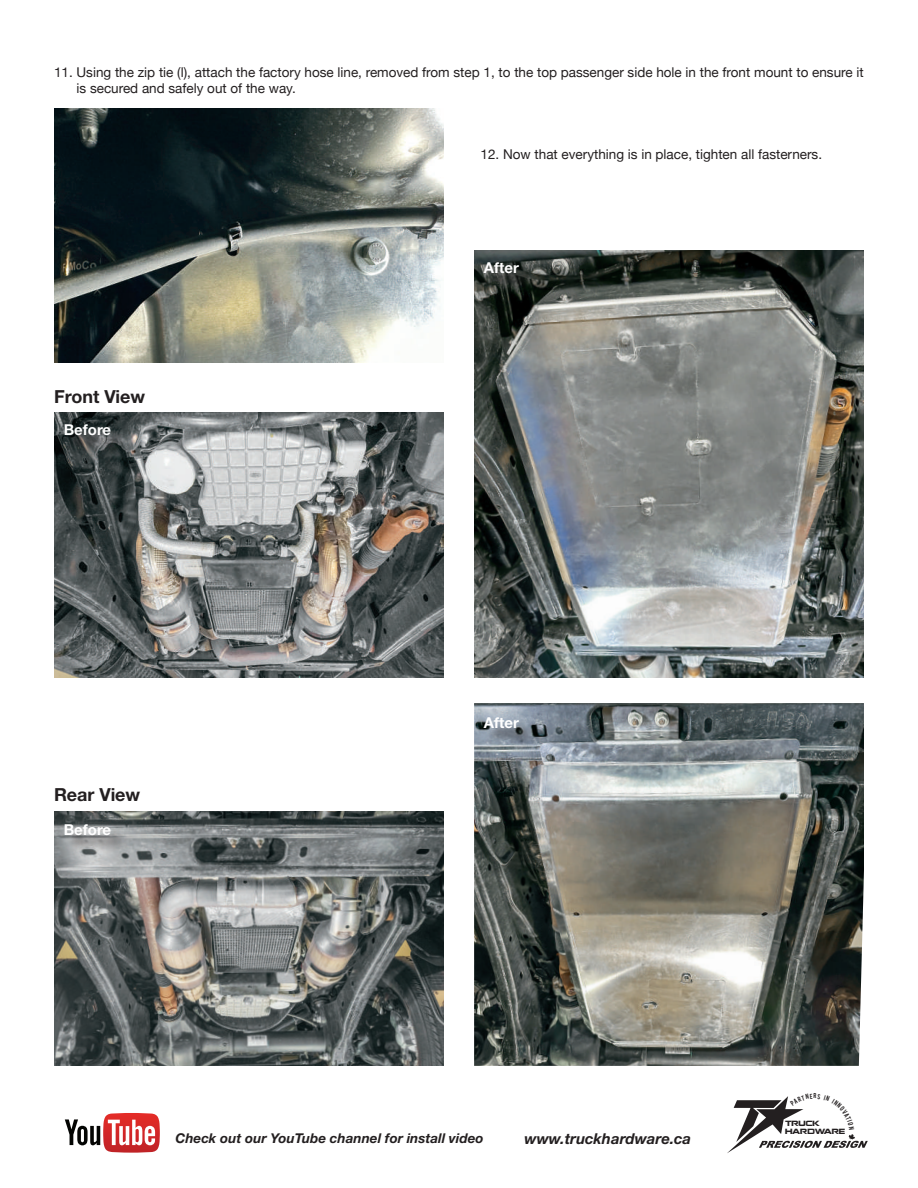
<style>
.page{position:relative;width:918px;height:1188px;background:#fff}
.page>*{position:absolute;margin:0;border:0;box-sizing:border-box;transform-origin:0 0}
.t1{font:700 18px "Helvetica Neue";color:#231f20}
.t2{font:700 15px "Helvetica Neue";color:#fff}
.t3{font:italic 700 15px "Helvetica Neue";color:#231f20}
.t4{font:13.5px/16.2px "Helvetica Neue";color:#231f20}
.t5{font:italic 700 13.5px "Helvetica Neue";color:#231f20}
.t6{font:6.75px "Nokianvirallinenkirjasin REGULAR";letter-spacing:-.02em;color:#231f20}
</style>
<div class="page">
<img style="left:474px;top:251px;width:390px;height:426px">
<div style="left:487px;top:265px;width:50px;height:27px;background:#231f20;opacity:.75"></div>
<img style="left:54px;top:812px;width:390px;height:254px">
<div style="left:67px;top:826px;width:62px;height:27px;background:#231f20;opacity:.75"></div>
<img style="left:54px;top:108px;width:390px;height:255px">
<img style="left:54px;top:412px;width:390px;height:265px">
<div style="left:67px;top:426px;width:62px;height:28px;background:#231f20;opacity:.75"></div>
<img style="left:474px;top:703px;width:390px;height:363px">
<div style="left:487px;top:720px;width:50px;height:27px;background:#231f20;opacity:.75"></div>
<svg style="left:65px;top:1113px;width:95px;height:40px"></svg>
<svg style="left:727px;top:1096px;width:141px;height:57px"></svg>
<p class="t4" style="left:77px;top:64px;width:789px;text-indent:-23px">11. Using the zip tie (l), attach the factory hose line, removed from step 1, to the top passenger side hole in the front mount to ensure it is secured and safely out of the way.</p>
<p class="t4" style="left:481px;top:146px;width:343px">12. Now that everything is in place, tighten all fasterners.</p>
<h1 class="t1" style="left:54px;top:385px;width:93px">Front View</h1>
<p class="t2" style="left:64px;top:420px;width:49px">Before</p>
<h1 class="t1" style="left:54px;top:784px;width:88px">Rear View</h1>
<p class="t2" style="left:64px;top:820px;width:49px">Before</p>
<p class="t2" style="left:484px;top:258px;width:36px">After</p>
<p class="t2" style="left:484px;top:713px;width:36px">After</p>
<p class="t5" style="left:175px;top:1130px;width:310px">Check out our YouTube channel for install video</p>
<p class="t3" style="left:524px;top:1130px;width:168px">www.truckhardware.ca</p>
<p class="t6" style="left:785px;top:1120px;width:37px">TRUCK</p>
<p class="t6" style="left:785px;top:1127px;width:62px">HARDWARE</p>
</div>
